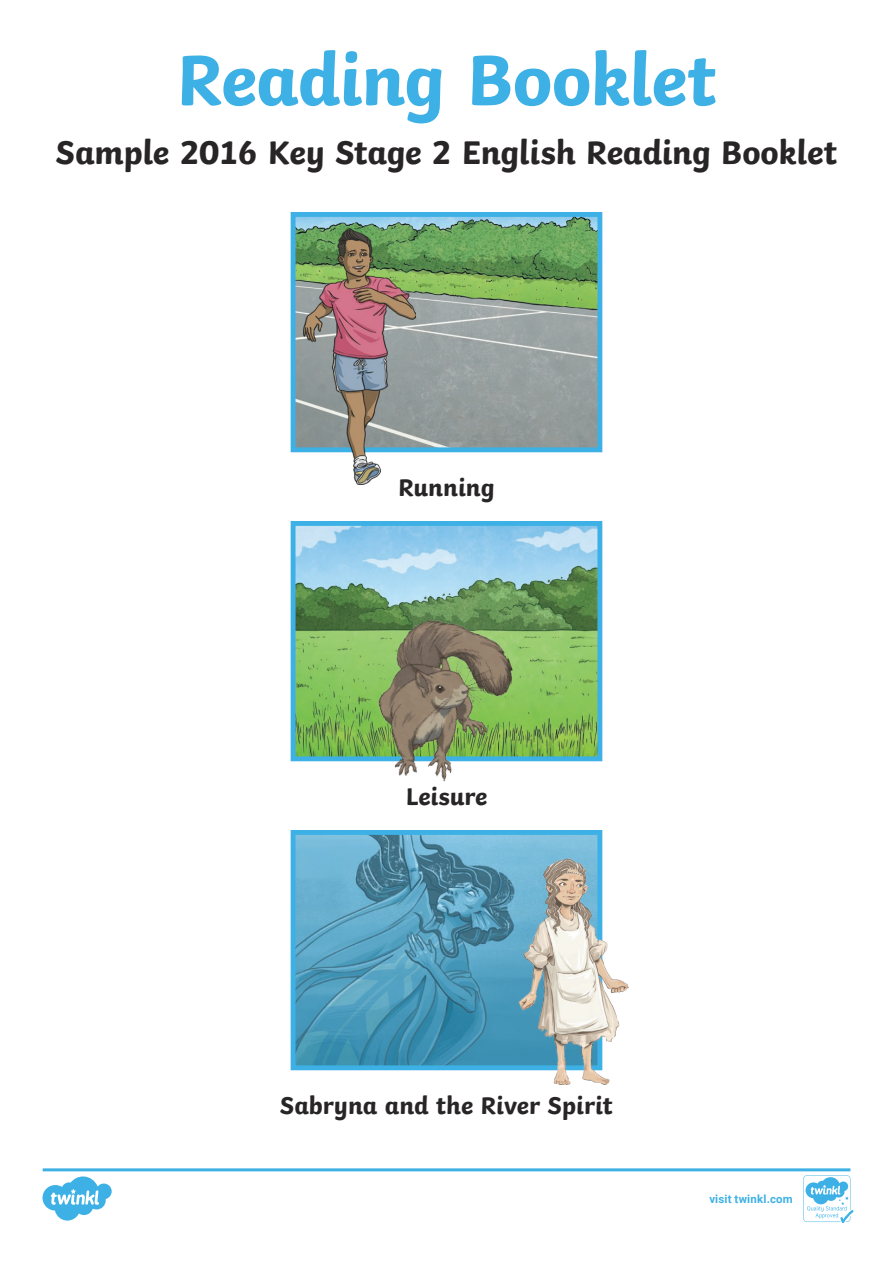
<style>
.page{position:relative;width:893px;height:1263px;background:#fff}
.page>*{position:absolute;margin:0;border:0;box-sizing:border-box;transform-origin:0 0}
.Heading_1{font:700 75px "Twinkl";letter-spacing:-.015em;color:#3db1e5}
.Heading_1-2{font:700 34.5px "Twinkl";letter-spacing:-.01em;color:#282526}
.Heading_2{font:700 25.5px "Twinkl";color:#282526}
.t1{font:700 11.4px "Roboto";letter-spacing:.02em;color:#3db1e5}
</style>
<div class="page">
<img style="left:297px;top:527px;width:299px;height:228px">
<div style="left:291px;top:521px;width:311px;height:240px;border:5px solid #3db1e5"></div>
<img style="left:297px;top:836px;width:299px;height:228px">
<div style="left:291px;top:830px;width:311px;height:240px;border:5px solid #3db1e5"></div>
<img style="left:297px;top:218px;width:299px;height:228px">
<div style="left:291px;top:212px;width:311px;height:240px;border:5px solid #3db1e5"></div>
<img style="left:303px;top:229px;width:112px;height:255px">
<img style="left:353px;top:600px;width:187px;height:182px">
<img style="left:518px;top:859px;width:111px;height:225px">
<svg style="left:43px;top:1168px;width:810px;height:55px"></svg>
<p class="Heading_1" style="left:176px;top:18px;width:542px">Reading Booklet</p>
<p class="Heading_1-2" style="left:56px;top:124px;width:783px">Sample 2016 Key Stage 2 English Reading Booklet</p>
<p class="Heading_2" style="left:398px;top:466px;width:98px">Running</p>
<p class="Heading_2" style="left:406px;top:775px;width:83px">Leisure</p>
<p class="Heading_2" style="left:280px;top:1084px;width:335px">Sabryna and the River Spirit</p>
<p class="t1" style="left:709px;top:1191px;width:85px">visit twinkl.com</p>
</div>
